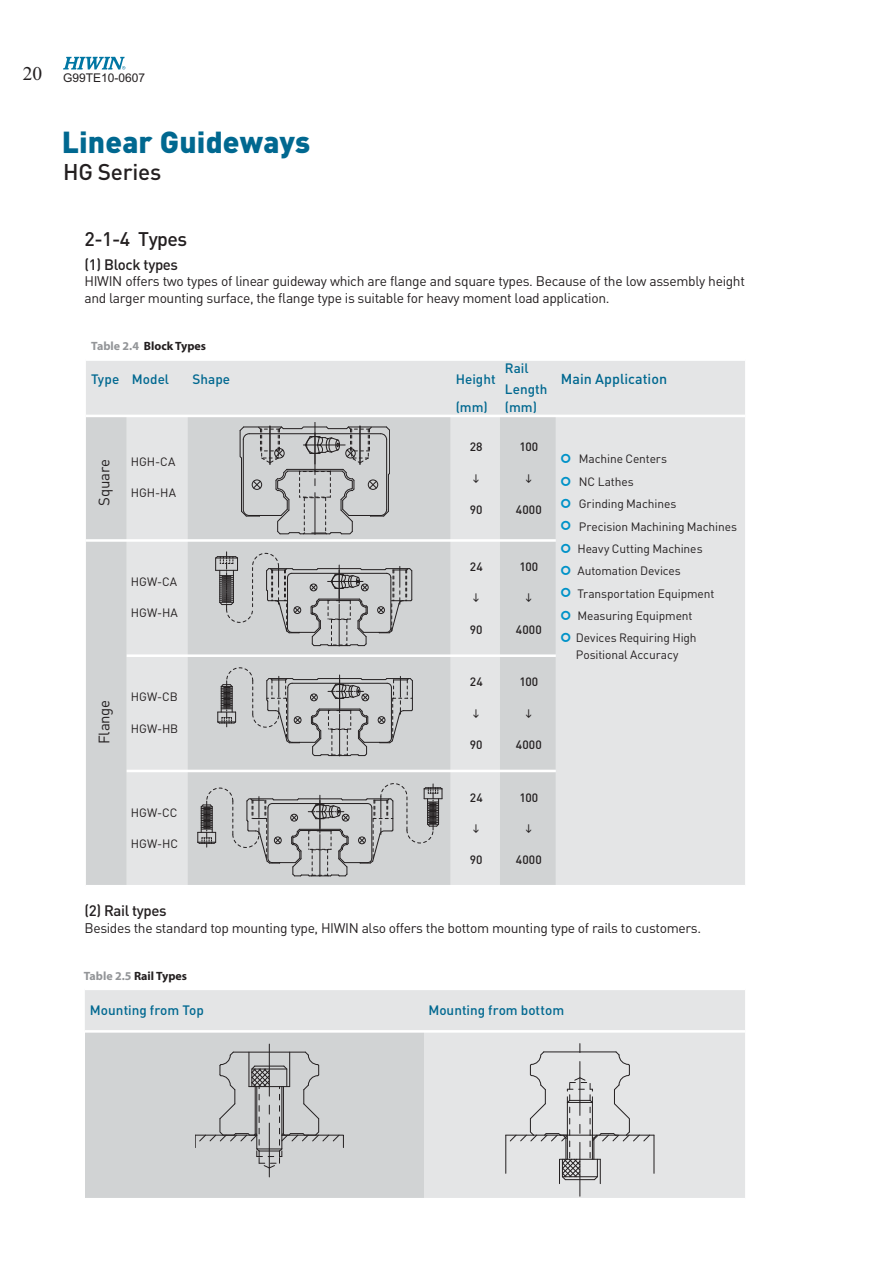
<style>
.page{position:relative;width:893px;height:1263px;background:#fff}
.page>*{position:absolute;margin:0;border:0;box-sizing:border-box;transform-origin:0 0}
.t1{font:900 30px "DIN";letter-spacing:.005em;color:#006890}
.t2{font:500 22.5px "DIN";letter-spacing:-.01em;color:#231f20}
.t3{font:500 19.5px "DIN";letter-spacing:-.025em;color:#231f20}
.t4{font:500 15px "DIN";letter-spacing:-.025em;color:#231f20}
.t5{font:15px "DIN";letter-spacing:-.02em;color:#231f20}
.t6{font:500 14.25px "DIN";color:#006890}
.t7{font:13.8px/16.5px "DIN";letter-spacing:-.025em;color:#231f20}
.t8{font:500 13.5px/20.9px "DIN";color:#006890}
.t9{font:12px/22.4px "DIN";letter-spacing:-.01em;color:#231f20}
.t10{font:500 12px "DIN";letter-spacing:.01em;color:#231f20}
.t11{font:700 12px "Myriad";color:#231f20}
.t12{font:12px "Arial";color:#231f20}
.s1{font-family:"Times New Roman";font-size:19.5px}
.s2{color:#939598}
</style>
<div class="page">
<div style="left:86px;top:361px;width:659px;height:524px;background:#e4e5e6"></div>
<svg style="left:86px;top:417px;width:470px;height:468px;background:#d7d9da"></svg>
<hr style="left:86px;top:415px;width:659px;height:2px;background:#fff">
<hr style="left:86px;top:539px;width:470px;height:3px;background:#fff">
<hr style="left:127px;top:654px;width:429px;height:3px;background:#fff">
<hr style="left:127px;top:770px;width:429px;height:2px;background:#fff">
<svg style="left:240px;top:422px;width:150px;height:113px;background:#bbbdbe"></svg>
<svg style="left:215px;top:552px;width:197px;height:94px;background:#bcbdbe"></svg>
<svg style="left:218px;top:668px;width:195px;height:88px;background:#bcbdbe"></svg>
<svg style="left:198px;top:783px;width:245px;height:94px;background:#bdbfc0"></svg>
<div style="left:85px;top:990px;width:660px;height:208px;background:#e4e5e6"></div>
<div style="left:85px;top:1031px;width:338px;height:168px;background:#d1d3d4"></div>
<hr style="left:85px;top:1030px;width:660px;height:3px;background:#fff">
<hr style="left:85px;top:1198px;width:660px;height:2px;background:#fff">
<hr style="left:505px;top:1135px;width:1px;height:38px;background:#231f20">
<hr style="left:654px;top:1135px;width:1px;height:38px;background:#231f20">
<svg style="left:506px;top:1041px;width:148px;height:155px;background:#d8d8d9"></svg>
<svg style="left:195px;top:1044px;width:149px;height:133px"></svg>
<svg style="left:63px;top:57px;width:62px;height:13px"></svg>
<svg style="left:474px;top:474px;width:5px;height:9px"></svg>
<svg style="left:526px;top:474px;width:5px;height:9px"></svg>
<svg style="left:561px;top:454px;width:9px;height:9px"></svg>
<svg style="left:561px;top:476px;width:9px;height:10px"></svg>
<svg style="left:561px;top:498px;width:9px;height:10px"></svg>
<svg style="left:561px;top:521px;width:9px;height:9px"></svg>
<svg style="left:561px;top:544px;width:9px;height:9px"></svg>
<svg style="left:561px;top:566px;width:9px;height:9px"></svg>
<svg style="left:561px;top:588px;width:9px;height:9px"></svg>
<svg style="left:561px;top:611px;width:9px;height:9px"></svg>
<svg style="left:561px;top:633px;width:9px;height:9px"></svg>
<svg style="left:474px;top:594px;width:5px;height:8px"></svg>
<svg style="left:526px;top:594px;width:5px;height:8px"></svg>
<svg style="left:474px;top:709px;width:5px;height:9px"></svg>
<svg style="left:526px;top:709px;width:5px;height:9px"></svg>
<svg style="left:474px;top:824px;width:5px;height:9px"></svg>
<svg style="left:526px;top:824px;width:5px;height:9px"></svg>
<p class="t12" style="left:23px;top:73px;width:124px"><span class="s1">20</span> G99TE10-0607</p>
<h1 class="t1" style="left:62px;top:125px;width:250px">Linear Guideways</h1>
<h2 class="t2" style="left:63px;top:164px;width:100px">HG Series</h2>
<h3 class="t3" style="left:84px;top:233px;width:104px">2-1-4 Types</h3>
<p class="t4" style="left:84px;top:259px;width:95px">(1) Block types</p>
<p class="t7" style="left:84px;top:275px;width:662px">HIWIN offers two types of linear guideway which are flange and square types. Because of the low assembly height and larger mounting surface, the flange type is suitable for heavy moment load application.</p>
<p class="t11" style="left:91px;top:342px;width:116px"><span class="s2">Table 2.4</span> Block Types</p>
<p class="t8" style="left:91px;top:370px;width:80px">Type Model</p>
<p class="t8" style="left:193px;top:370px;width:39px">Shape</p>
<p class="t8" style="left:456px;top:370px;width:41px">Height</p>
<p class="t8" style="left:505px;top:359px;width:44px">Rail<br>Length</p>
<p class="t6" style="left:561px;top:374px;width:108px">Main Application</p>
<p class="t8" style="left:456px;top:398px;width:83px">(mm) (mm)</p>
<p class="t5" style="left:99px;top:506px;width:48px;rotate:-90deg">Square</p>
<p class="t9" style="left:131px;top:452px;width:46px">HGH-CA</p>
<p class="t9" style="left:131px;top:483px;width:47px">HGH-HA</p>
<p class="t9" style="left:131px;top:572px;width:48px">HGW-CA</p>
<p class="t9" style="left:131px;top:603px;width:48px">HGW-HA</p>
<p class="t5" style="left:99px;top:744px;width:46px;rotate:-90deg">Flange</p>
<p class="t9" style="left:131px;top:687px;width:48px">HGW-CB</p>
<p class="t9" style="left:131px;top:719px;width:49px">HGW-HB</p>
<p class="t9" style="left:131px;top:802px;width:48px">HGW-CC</p>
<p class="t9" style="left:131px;top:834px;width:49px">HGW-HC</p>
<p class="t10" style="left:470px;top:443px;width:14px">28</p>
<p class="t10" style="left:519px;top:443px;width:20px">100</p>
<p class="t10" style="left:470px;top:505px;width:14px">90</p>
<p class="t10" style="left:516px;top:505px;width:27px">4000</p>
<p class="t10" style="left:470px;top:562px;width:14px">24</p>
<p class="t10" style="left:519px;top:562px;width:20px">100</p>
<p class="t10" style="left:470px;top:625px;width:14px">90</p>
<p class="t10" style="left:516px;top:625px;width:27px">4000</p>
<p class="t9" style="left:579px;top:450px;width:99px">Machine Centers<br>NC Lathes<br>Grinding Machines</p>
<p class="t9" style="left:576px;top:516px;width:163px">Precision Machining Machines<br>Heavy Cutting Machines<br>Automation Devices<br>Transportation Equipment<br>Measuring Equipment<br>Devices Requiring High</p>
<p class="t9" style="left:576px;top:645px;width:104px">Positional Accuracy</p>
<p class="t10" style="left:470px;top:678px;width:14px">24</p>
<p class="t10" style="left:519px;top:678px;width:20px">100</p>
<p class="t10" style="left:470px;top:740px;width:14px">90</p>
<p class="t10" style="left:516px;top:740px;width:27px">4000</p>
<p class="t10" style="left:470px;top:793px;width:14px">24</p>
<p class="t10" style="left:519px;top:793px;width:20px">100</p>
<p class="t10" style="left:470px;top:856px;width:14px">90</p>
<p class="t10" style="left:516px;top:856px;width:27px">4000</p>
<p class="t4" style="left:84px;top:906px;width:84px">(2) Rail types</p>
<p class="t7" style="left:84px;top:922px;width:618px">Besides the standard top mounting type, HIWIN also offers the bottom mounting type of rails to customers.</p>
<p class="t11" style="left:84px;top:971px;width:105px"><span class="s2">Table 2.5</span> Rail Types</p>
<p class="t8" style="left:90px;top:1001px;width:115px">Mounting from Top</p>
<p class="t8" style="left:428px;top:1001px;width:137px">Mounting from bottom</p>
</div>
